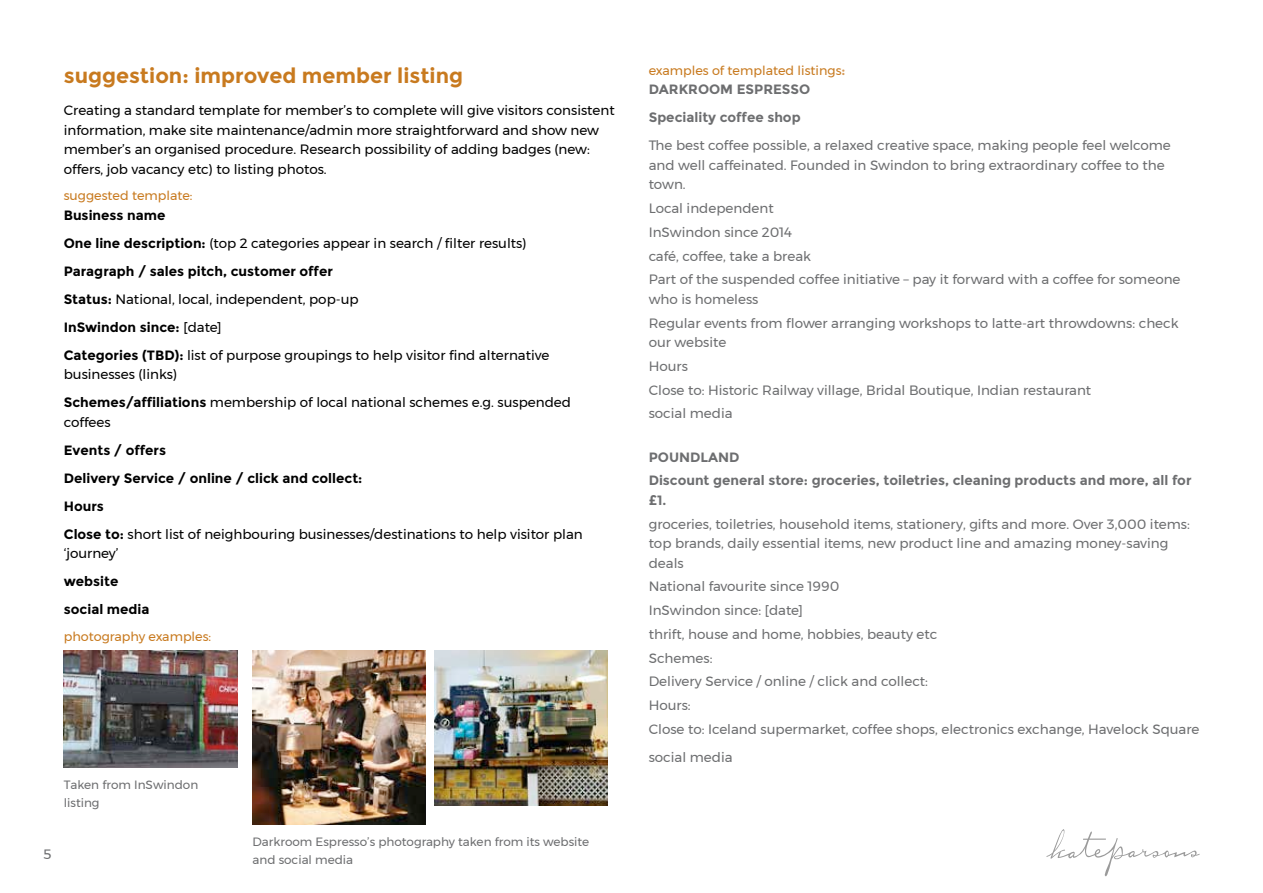
<style>
.page{position:relative;width:1263px;height:893px;background:#fff}
.page>*{position:absolute;margin:0;border:0;box-sizing:border-box;transform-origin:0 0}
.t1{font:700 21px "Montserrat";color:#c87a1f}
.t2{font:13.5px/23.7px "Montserrat";color:#6d6e70}
.t3{font:13.5px/28px "Montserrat";color:#000}
.t4{font:700 13.5px/28px "Montserrat";color:#000}
.t5{font:700 13.5px/28px "Montserrat";color:#6d6e70}
.t6{font:12.75px "Montserrat";color:#c87a1f}
.t7{font:12px/18px "Montserrat";color:#6d6e70}
.s1{font-weight:700}
.s2{font-weight:400}
.s3{font-weight:700;color:#d69b59}
</style>
<div class="page">
<svg style="left:1046px;top:829px;width:153px;height:47px"></svg>
<img style="left:64px;top:651px;width:173px;height:117px">
<img style="left:252px;top:651px;width:174px;height:173px">
<img style="left:434px;top:651px;width:174px;height:155px">
<h1 class="t1" style="left:64px;top:63px;width:401px">suggestion: improved member listing</h1>
<p class="t3" style="left:64px;top:100px;width:552px;line-height:19.5px">Creating a standard template for member’s to complete will give visitors consistent information, make site maintenance/admin more straightforward and show new member’s an organised procedure. Research possibility of adding badges (new: offers, job vacancy etc) to listing photos.</p>
<p class="t6" style="left:64px;top:186px;width:130px">suggested template:</p>
<p class="t3" style="left:64px;top:201px;width:487px"><span class="s1">Business name<br>One line description:</span> (top 2 categories appear in search / filter results)<br><span class="s1">Paragraph / sales pitch, customer offer<br>Status:</span> National, local, independent, pop-up<br><span class="s1">InSwindon since:</span> [date]<br><span class="s1">Categories (TBD):</span> list of purpose groupings to help visitor find alternative</p>
<p class="t3" style="left:64px;top:360px;width:509px">businesses (links)<br><span class="s1">Schemes/affiliations</span> membership of local national schemes e.g. suspended</p>
<p class="t3" style="left:64px;top:408px;width:48px">coffees</p>
<p class="t4" style="left:64px;top:436px;width:520px">Events / offers<br>Delivery Service / online / click and collect:<br>Hours<br>Close to: <span class="s2">short list of neighbouring businesses/destinations to help visitor plan</span></p>
<p class="t3" style="left:64px;top:539px;width:56px">‘journey’</p>
<p class="t4" style="left:64px;top:567px;width:87px">website social media</p>
<p class="t6" style="left:64px;top:626px;width:149px">photography examples:</p>
<p class="t7" style="left:64px;top:775px;width:136px">Taken from InSwindon listing</p>
<p class="t2" style="left:43px;top:842px;width:10px">5</p>
<p class="t7" style="left:252px;top:833px;width:338px">Darkroom Espresso’s photography taken from its website and social media</p>
<p class="t6" style="left:649px;top:61px;width:198px">examples of templated listings<span class="s3">:</span></p>
<p class="t5" style="left:649px;top:76px;width:163px">DARKROOM ESPRESSO<br>Speciality coffee shop</p>
<p class="t2" style="left:649px;top:136px;width:524px;line-height:19.5px">The best coffee possible, a relaxed creative space, making people feel welcome and well caffeinated. Founded in Swindon to bring extraordinary coffee to the town.</p>
<p class="t2" style="left:649px;top:196px;width:533px">Local independent<br>InSwindon since 2014<br>café, coffee, take a break<br>Part of the suspended coffee initiative – pay it forward with a coffee for someone</p>
<p class="t2" style="left:649px;top:287px;width:531px">who is homeless<br>Regular events from flower arranging workshops to latte-art throwdowns: check</p>
<p class="t2" style="left:649px;top:330px;width:444px">our website<br>Hours<br>Close to: Historic Railway village, Bridal Boutique, Indian restaurant social media</p>
<p class="t5" style="left:649px;top:445px;width:544px;line-height:23.7px">POUNDLAND<br>Discount general store: groceries, toiletries, cleaning products and more, all for</p>
<p class="t5" style="left:649px;top:486px;width:19px">£1.</p>
<p class="t2" style="left:649px;top:514px;width:543px;line-height:19.5px">groceries, toiletries, household items, stationery, gifts and more. Over 3,000 items: top brands, daily essential items, new product line and amazing money-saving deals</p>
<p class="t2" style="left:649px;top:574px;width:552px">National favourite since 1990<br>InSwindon since: [date]<br>thrift, house and home, hobbies, beauty etc<br>Schemes:<br>Delivery Service / online / click and collect:<br>Hours:<br>Close to: Iceland supermarket, coffee shops, electronics exchange, Havelock Square</p>
<p class="t2" style="left:649px;top:745px;width:85px">social media</p>
</div>
